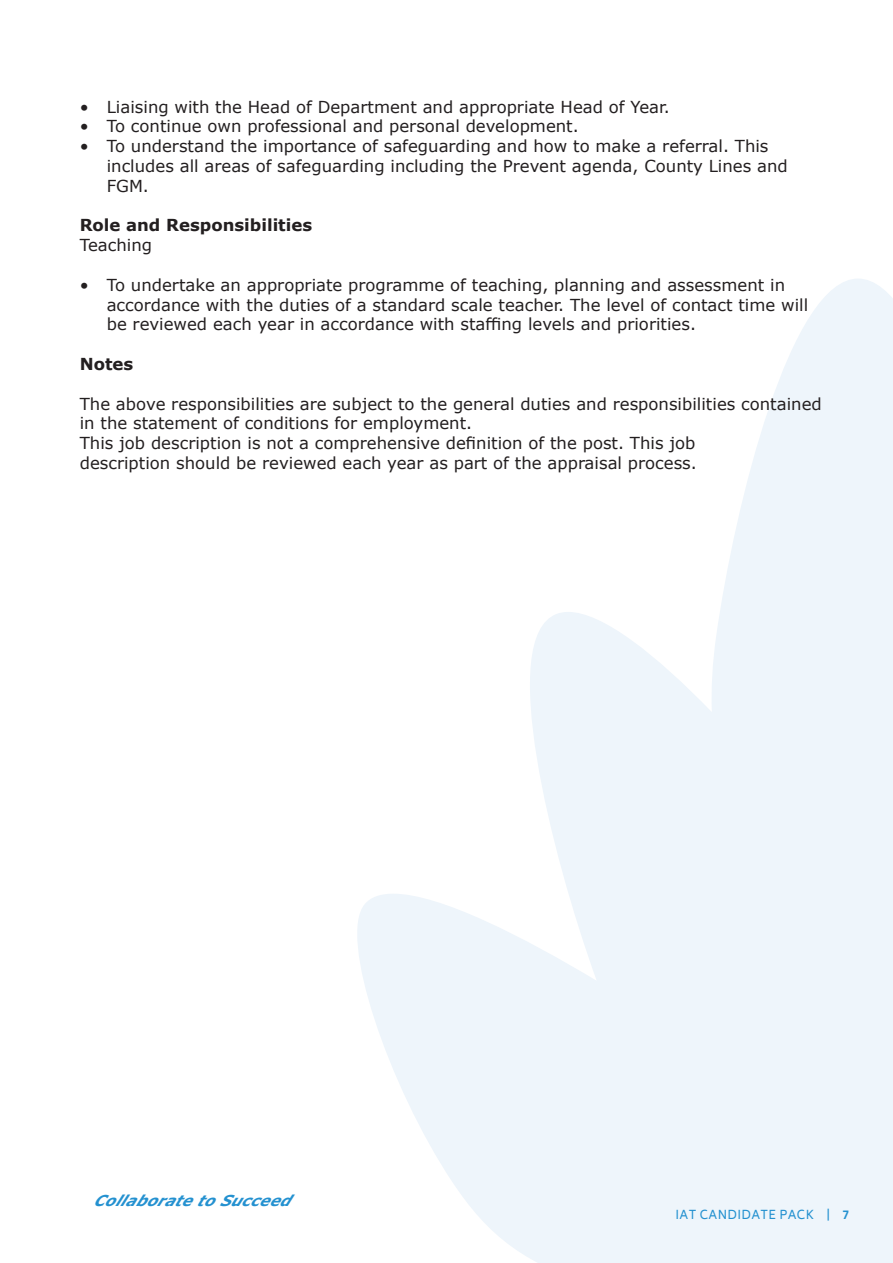
<style>
.page{position:relative;width:893px;height:1263px;background:#fff}
.page>*{position:absolute;margin:0;border:0;box-sizing:border-box;transform-origin:0 0}
.t1{font:16.5px/19.8px "Verdana";color:#231f20}
.t2{font:700 16.5px "Verdana";color:#231f20}
.t3{font:italic 700 15px "Verdana";color:#2491d0}
.t4{font:12px "Biryani";letter-spacing:.03em;color:#2491d0}
.s1{font-weight:700}
</style>
<div class="page">
<svg style="left:357px;top:279px;width:536px;height:984px;fill:#eef5fb"></svg>
<p class="t1" style="left:80px;top:96px;width:592px">• Liaising with the Head of Department and appropriate Head of Year.</p>
<p class="t1" style="left:80px;top:116px;width:501px">• To continue own professional and personal development.</p>
<p class="t1" style="left:107px;top:136px;width:683px;text-indent:-27px">• To understand the importance of safeguarding and how to make a referral. This includes all areas of safeguarding including the Prevent agenda, County Lines and<br>FGM.</p>
<p class="t2" style="left:80px;top:214px;width:234px">Role and Responsibilities</p>
<p class="t1" style="left:80px;top:235px;width:74px">Teaching</p>
<p class="t1" style="left:107px;top:275px;width:703px;text-indent:-27px">• To undertake an appropriate programme of teaching, planning and assessment in accordance with the duties of a standard scale teacher. The level of contact time will be reviewed each year in accordance with staffing levels and priorities.</p>
<p class="t2" style="left:80px;top:352px;width:55px">Notes</p>
<p class="t1" style="left:80px;top:393px;width:744px">The above responsibilities are subject to the general duties and responsibilities contained in the statement of conditions for employment.</p>
<p class="t1" style="left:80px;top:433px;width:617px">This job description is not a comprehensive definition of the post. This job</p>
<p class="t1" style="left:80px;top:453px;width:619px">description should be reviewed each year as part of the appraisal process.</p>
<p class="t3" style="left:94px;top:1190px;width:206px">CollaboratetoSucceed</p>
<p class="t4" style="left:675px;top:1208px;width:175px">IAT CANDIDATE PACK | <span class="s1">7</span></p>
</div>
